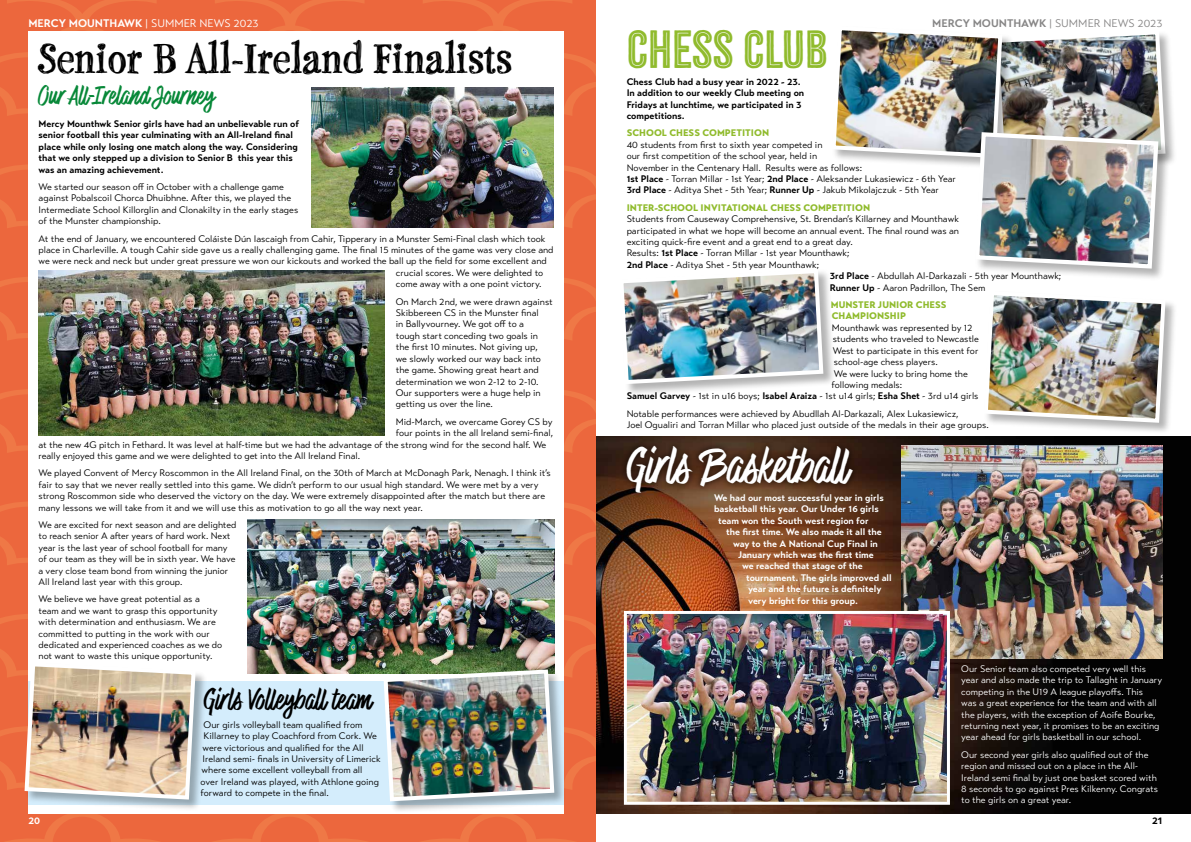
<style>
.page{position:relative;width:1191px;height:842px;background:#fff}
.page>*{position:absolute;margin:0;border:0;box-sizing:border-box;transform-origin:0 0}
.t1{font:47px "Citrus Gothic Inline";color:#90bb2d}
.t2{font:700 46px "P22 Stanyan";color:#000}
.t3{font:45px "Highest Praise";color:#fff}
.t4{font:27.1px "Highest Praise";color:#000}
.t5{font:24px "Highest Praise";color:#078838}
.t6{font:11px "Transat Text Standard";color:#fff}
.t7{font:11px "Transat Text Standard";color:#878686}
.t8{font:700 10px "Arboria";color:#fff}
.t9{font:700 10px "Arboria";color:#000}
.t10{font:9.5px/11.4px "Transat Text Standard";color:#000}
.t11{font:9.5px/11.4px "Transat Text Standard";color:#fff}
.t12{font:700 9.5px/11.4px "Transat Text";color:#000}
.t13{font:700 9.5px "Transat Text";color:#fff}
.t14{font:900 9.5px/11.4px "Transat Text";color:#90bb2d}
.s1{font-family:"Transat Text";font-weight:700}
</style>
<div class="page">
<img style="left:595px;top:437px;width:596px;height:377px">
<svg style="left:0;top:0;width:595px;height:842px;background:#ec693e"></svg>
<div style="left:28px;top:31px;width:536px;height:783px;background:#fff"></div>
<img style="left:39px;top:270px;width:345px;height:166px">
<img style="left:248px;top:519px;width:306px;height:154px">
<img style="left:312px;top:87px;width:241px;height:141px">
<div style="left:28px;top:681px;width:536px;height:124px;background:#d4edfc"></div>
<div style="left:383px;top:669px;width:183px;height:144px;background:#000;opacity:.3"></div>
<img style="left:381px;top:667px;width:175px;height:136px">
<div style="left:25px;top:662px;width:183px;height:150px;background:#000;opacity:.3"></div>
<img style="left:22px;top:660px;width:176px;height:142px">
<div style="left:994px;top:30px;width:183px;height:144px;background:#000;opacity:.3"></div>
<div style="left:983px;top:291px;width:194px;height:144px;background:#000;opacity:.3"></div>
<img style="left:623px;top:30px;width:544px;height:395px">
<div style="left:620px;top:440px;width:239px;height:59px;background:#000;opacity:.75"></div>
<img style="left:901px;top:445px;width:261px;height:213px">
<img style="left:622px;top:609px;width:329px;height:197px">
<p class="t6" style="left:28px;top:16px;width:232px"><span class="s1">MERCY MOUNTHAWK</span> | SUMMER NEWS 2023</p>
<h2 class="t2" style="left:38px;top:30px;width:476px">Senior B All-Ireland Finalists</h2>
<h3 class="t5" style="left:39px;top:80px;width:177px">Our All-Ireland Journey</h3>
<p class="t12" style="left:39px;top:118px;width:262px">Mercy Mounthwk Senior girls have had an unbelievable run of senior football this year culminating with an All-Ireland final place while only losing one match along the way. Considering that we only stepped up a division to Senior B this year this was an amazing achievement.</p>
<p class="t10" style="left:39px;top:181px;width:261px">We started our season off in October with a challenge game against Pobalscoil Chorca Dhuibhne. After this, we played the Intermediate School Killorglin and Clonakilty in the early stages of the Munster championship.</p>
<p class="t10" style="left:39px;top:233px;width:508px">At the end of January, we encountered Coláiste Dún Iascaigh from Cahir, Tipperary in a Munster Semi-Final clash which took</p>
<p class="t10" style="left:39px;top:244px;width:516px">place in Charleville. A tough Cahir side gave us a really challenging game. The final 15 minutes of the game was very close and</p>
<p class="t10" style="left:39px;top:256px;width:510px">we were neck and neck but under great pressure we won our kickouts and worked the ball up the field for some excellent and</p>
<p class="t10" style="left:396px;top:267px;width:149px">crucial scores. We were delighted to</p>
<p class="t10" style="left:396px;top:278px;width:147px">come away with a one point victory.</p>
<p class="t10" style="left:396px;top:296px;width:158px">On March 2nd, we were drawn against<br>Skibbereen CS in the Munster final<br>in Ballyvourney. We got off to a<br>tough start conceding two goals in the first 10 minutes. Not giving up,<br>we slowly worked our way back into the game. Showing great heart and determination we won 2-12 to 2-10.<br>Our supporters were a huge help in getting us over the line.</p>
<p class="t10" style="left:396px;top:416px;width:158px">Mid-March, we overcame Gorey CS by</p>
<p class="t10" style="left:396px;top:427px;width:159px">four points in the all Ireland semi-final,</p>
<p class="t10" style="left:39px;top:439px;width:509px">at the new 4G pitch in Fethard. It was level at half-time but we had the advantage of the strong wind for the second half. We</p>
<p class="t10" style="left:39px;top:450px;width:323px">really enjoyed this game and we were delighted to get into the All Ireland Final.</p>
<p class="t10" style="left:39px;top:467px;width:514px">We played Convent of Mercy Roscommon in the All Ireland Final, on the 30th of March at McDonagh Park, Nenagh. I think it’s fair to say that we never really settled into this game. We didn’t perform to our usual high standard. We were met by a very strong Roscommon side who deserved the victory on the day. We were extremely disappointed after the match but there are many lessons we will take from it and we will use this as motivation to go all the way next year.</p>
<p class="t10" style="left:39px;top:519px;width:199px">We are excited for next season and are delighted to reach senior A after years of hard work. Next year is the last year of school football for many of our team as they will be in sixth year. We have a very close team bond from winning the junior All Ireland last year with this group.</p>
<p class="t10" style="left:39px;top:593px;width:185px">We believe we have great potential as a team and we want to grasp this opportunity with determination and enthusiasm. We are committed to putting in the work with our dedicated and experienced coaches as we do not want to waste this unique opportunity.</p>
<p class="t8" style="left:28px;top:814px;width:13px">20</p>
<h3 class="t4" style="left:204px;top:681px;width:169px">Girls Volleyball team</h3>
<p class="t10" style="left:204px;top:719px;width:160px">Our girls volleyball team qualified from</p>
<p class="t10" style="left:204px;top:730px;width:175px">Killarney to play Coachford from Cork. We</p>
<p class="t10" style="left:203px;top:742px;width:163px">were victorious and qualified for the All</p>
<p class="t10" style="left:203px;top:753px;width:180px">Ireland semi- finals in University of Limerick</p>
<p class="t10" style="left:202px;top:764px;width:162px">where some excellent volleyball from all</p>
<p class="t10" style="left:201px;top:776px;width:180px">over Ireland was played, with Athlone going</p>
<p class="t10" style="left:201px;top:787px;width:130px">forward to compete in the final.</p>
<h1 class="t1" style="left:626px;top:20px;width:202px">CHESS CLUB</h1>
<p class="t7" style="left:932px;top:16px;width:232px"><span class="s1">MERCY MOUNTHAWK</span> | SUMMER NEWS 2023</p>
<p class="t12" style="left:626px;top:76px;width:179px">Chess Club had a busy year in 2022 - 23.<br>In addition to our weekly Club meeting on Fridays at lunchtime, we participated in 3 competitions.</p>
<p class="t14" style="left:626px;top:127px;width:144px">SCHOOL CHESS COMPETITION</p>
<p class="t10" style="left:626px;top:139px;width:331px">40 students from first to sixth year competed in<br>our first competition of the school year, held in<br>November in the Centenary Hall. Results were as follows:<br><span class="s1">1st Place</span> - Torran Millar - 1st Year; <span class="s1">2nd Place</span> - Aleksander Lukasiewicz - 6th Year <span class="s1">3rd Place</span> - Aditya Shet - 5th Year; <span class="s1">Runner Up</span> - Jakub Mikolajczuk - 5th Year</p>
<p class="t14" style="left:626px;top:202px;width:245px">INTER-SCHOOL INVITATIONAL CHESS COMPETITION</p>
<p class="t10" style="left:626px;top:213px;width:334px">Students from Causeway Comprehensive, St. Brendan’s Killarney and Mounthawk</p>
<p class="t10" style="left:626px;top:225px;width:334px">participated in what we hope will become an annual event. The final round was an</p>
<p class="t10" style="left:626px;top:236px;width:228px">exciting quick-fire event and a great end to a great day.</p>
<p class="t10" style="left:626px;top:248px;width:224px">Results: <span class="s1">1st Place</span> - Torran Millar - 1st year Mounthawk;</p>
<p class="t10" style="left:626px;top:259px;width:194px"><span class="s1">2nd Place</span> - Aditya Shet - 5th year Mounthawk;</p>
<p class="t10" style="left:829px;top:270px;width:233px"><span class="s1">3rd Place</span> - Abdullah Al-Darkazali - 5th year Mounthawk;</p>
<p class="t10" style="left:829px;top:282px;width:157px"><span class="s1">Runner Up</span> - Aaron Padrillon, The Sem</p>
<p class="t14" style="left:830px;top:299px;width:117px">MUNSTER JUNIOR CHESS<br>CHAMPIONSHIP</p>
<p class="t10" style="left:831px;top:322px;width:142px">Mounthawk was represented by 12</p>
<p class="t10" style="left:832px;top:333px;width:148px">students who traveled to Newcastle</p>
<p class="t10" style="left:832px;top:345px;width:147px">West to participate in this event for</p>
<p class="t10" style="left:833px;top:356px;width:106px">school-age chess players.</p>
<p class="t10" style="left:833px;top:368px;width:136px">We were lucky to bring home the</p>
<p class="t10" style="left:831px;top:379px;width:72px">following medals:</p>
<p class="t10" style="left:626px;top:390px;width:353px"><span class="s1">Samuel Garvey</span> - 1st in u16 boys; <span class="s1">Isabel Araiza</span> - 1st u14 girls; <span class="s1">Esha Shet</span> - 3rd u14 girls</p>
<p class="t10" style="left:626px;top:408px;width:363px">Notable performances were achieved by Abudllah Al-Darkazali, Alex Lukasiewicz,<br>Joel Ogualiri and Torran Millar who placed just outside of the medals in their age groups.</p>
<h3 class="t3" style="left:626px;top:436px;width:228px">Girls Basketball</h3>
<p class="t13" style="left:714px;top:492px;width:171px">We had our most successful year in girls</p>
<p class="t13" style="left:714px;top:503px;width:166px">basketball this year. Our Under 16 girls</p>
<p class="t13" style="left:718px;top:515px;width:152px">team won the South west region for</p>
<p class="t13" style="left:726px;top:526px;width:157px">the first time. We also made it all the</p>
<p class="t13" style="left:733px;top:537px;width:146px">way to the A National Cup Final in</p>
<p class="t13" style="left:738px;top:549px;width:137px">January which was the first time</p>
<p class="t13" style="left:742px;top:560px;width:122px">we reached that stage of the</p>
<p class="t13" style="left:746px;top:572px;width:147px">tournament. The girls improved all</p>
<p class="t13" style="left:748px;top:583px;width:135px">year and the future is definitely</p>
<p class="t13" style="left:748px;top:594px;width:111px">very bright for this group.</p>
<p class="t11" style="left:961px;top:663px;width:202px">Our Senior team also competed very well this year and also made the trip to Tallaght in January competing in the U19 A league playoffs. This<br>was a great experience for the team and with all the players, with the exception of Aoife Bourke, returning next year, it promises to be an exciting year ahead for girls basketball in our school.</p>
<p class="t11" style="left:961px;top:749px;width:198px">Our second year girls also qualified out of the region and missed out on a place in the All-Ireland semi final by just one basket scored with 8 seconds to go against Pres Kilkenny. Congrats to the girls on a great year.</p>
<p class="t9" style="left:1152px;top:814px;width:12px">21</p>
</div>
